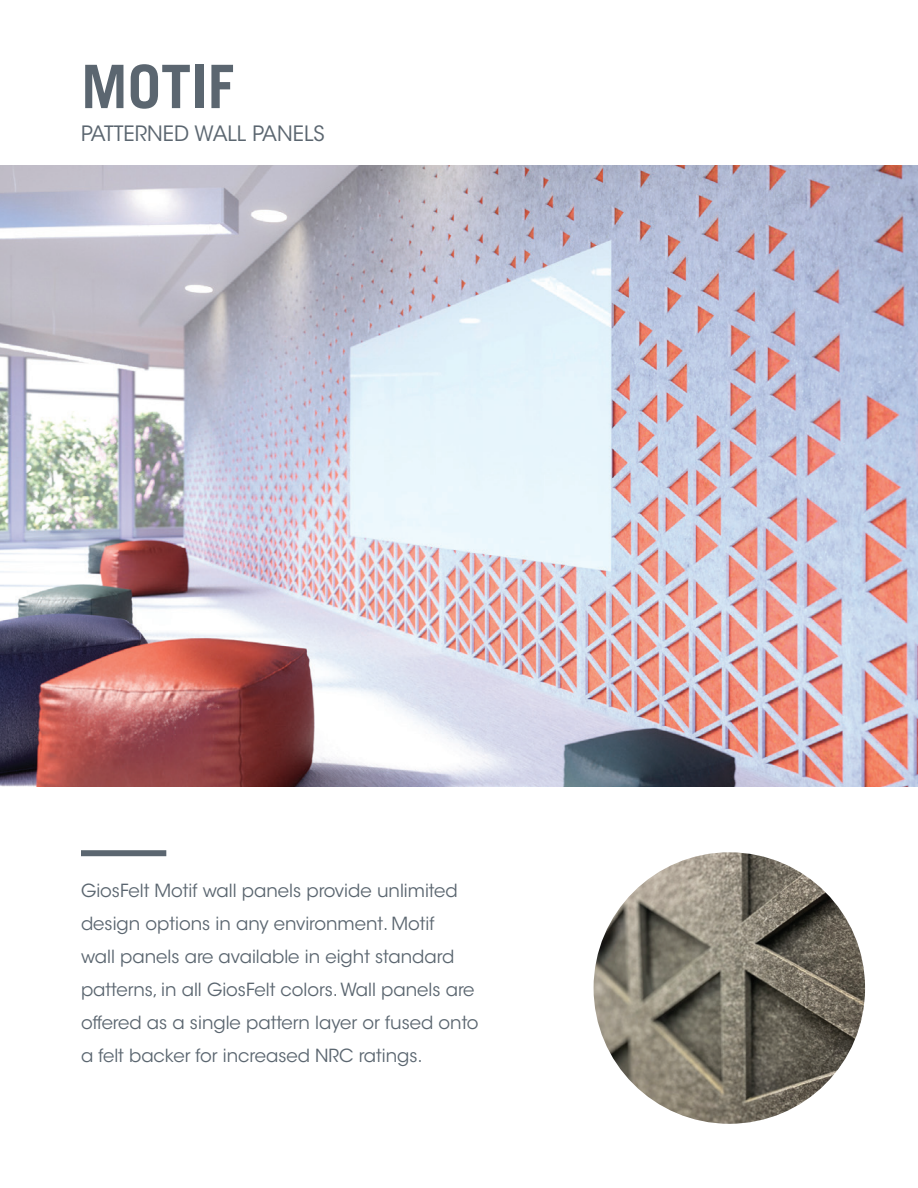
<style>
.page{position:relative;width:918px;height:1188px;background:#fff}
.page>*{position:absolute;margin:0;border:0;box-sizing:border-box;transform-origin:0 0}
.Headline{font:700 60px "Trade Gothic LT Std";color:#5b6670}
.Sub-Head{font:21px "ITC Avant Garde Std";color:#5b6670}
.Body_Copy{font:18px/33px "ITC Avant Garde Std";color:#5b6670}
</style>
<div class="page">
<img style="left:594px;top:852px;width:271px;height:272px;border-radius:136px">
<img style="left:0;top:165px;width:918px;height:621px">
<div style="left:81px;top:850px;width:85px;height:6px;background:#5b6670"></div>
<p class="Headline" style="left:81px;top:50px;width:155px">MOTIF</p>
<p class="Sub-Head" style="left:81px;top:121px;width:245px">PATTERNED WALL PANELS</p>
<p class="Body_Copy" style="left:81px;top:874px;width:399px">GiosFelt Motif wall panels provide unlimited design options in any environment. Motif<br>wall panels are available in eight standard patterns, in all GiosFelt colors. Wall panels are offered as a single pattern layer or fused onto a felt backer for increased NRC ratings.</p>
</div>
